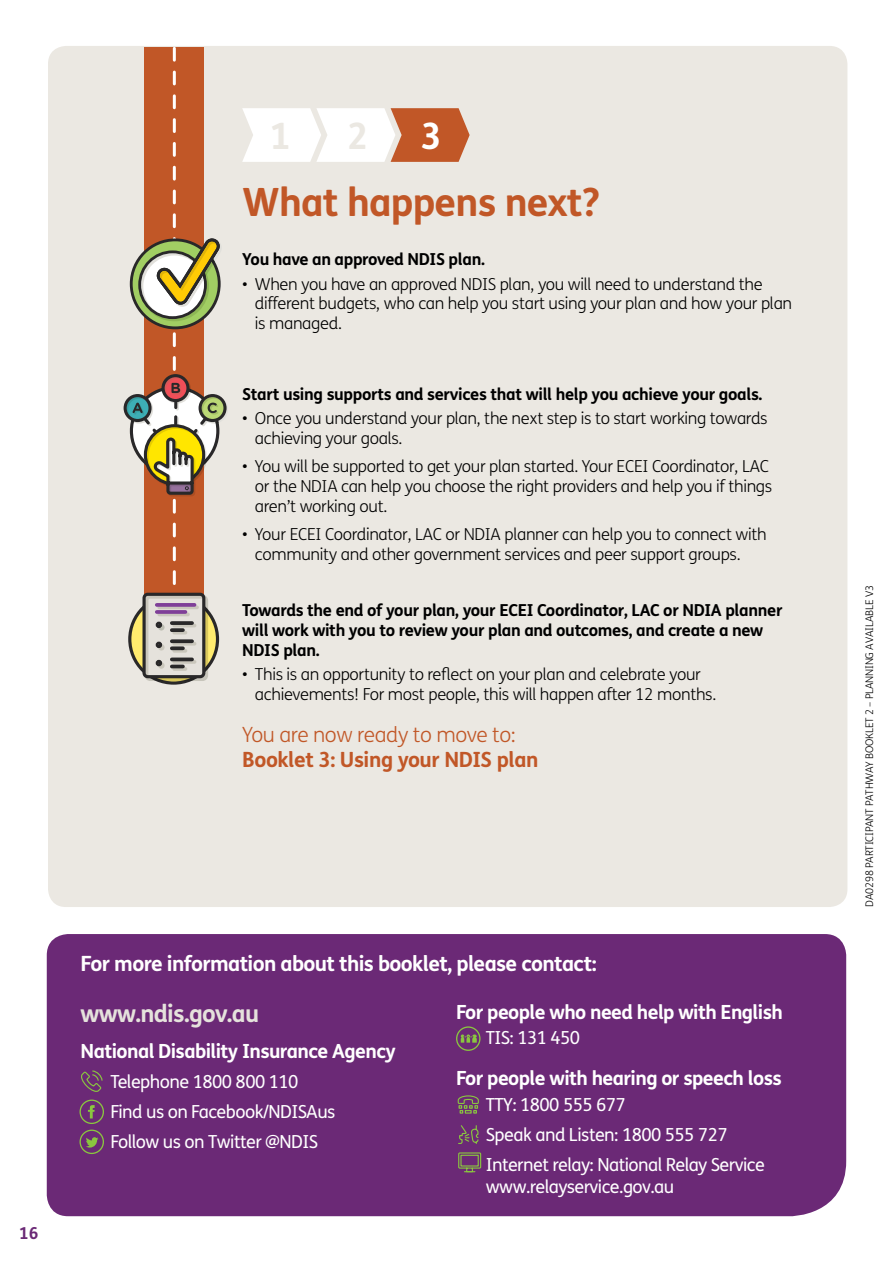
<style>
.page{position:relative;width:893px;height:1263px;background:#fff}
.page>*{position:absolute;margin:0;border:0;box-sizing:border-box;transform-origin:0 0}
.t1{font:700 39px "FS Me";letter-spacing:-.02em;color:#c15727}
.t2{font:700 36.45px "FS Me";color:#ebe8e2}
.t3{font:700 36.45px "FS Me";color:#fff}
.t4{font:700 24px "FS Me";letter-spacing:-.03em;color:#e5e2dc}
.t5{font:700 21px "FS Me";letter-spacing:-.03em;color:#fff}
.t6{font:700 21px "FS Me";letter-spacing:-.02em;color:#c15727}
.t7{font:300 21px "FS Me";letter-spacing:-.02em;color:#c15727}
.t8{font:700 19.5px "FS Me";letter-spacing:-.03em;color:#fff}
.t9{font:18px/21.6px "FS Me";letter-spacing:-.03em;color:#fff}
.t10{font:300 16.5px/19.8px "FS Me";letter-spacing:-.02em;color:#000}
.t11{font:700 16.5px/19.8px "FS Me";letter-spacing:-.02em;color:#000}
.t12{font:700 16.5px "FS Me";color:#6b2976}
.t13{font:300 10.5px "FS Me";letter-spacing:-.02em;color:#000}
</style>
<div class="page">
<div style="left:48px;top:46px;width:799px;height:861px;background:#ebe8e2;border-radius:18px"></div>
<div style="left:47px;top:934px;width:799px;height:282px;background:#6b2976"></div>
<svg style="left:80px;top:1070px;width:23px;height:24px"></svg>
<div style="left:80px;top:1129px;width:24px;height:25px;border:1px solid #8ac63f;border-radius:50%"></div>
<svg style="left:86px;top:1137px;width:12px;height:10px"></svg>
<svg style="left:88px;top:1105px;width:7px;height:13px"></svg>
<div style="left:80px;top:1099px;width:24px;height:25px;border:1px solid #8ac63f;border-radius:50%"></div>
<div style="left:456px;top:1026px;width:25px;height:25px;border:1px solid #8ac63f;border-radius:50%"></div>
<svg style="left:461px;top:1034px;width:16px;height:9px"></svg>
<svg style="left:457px;top:1095px;width:22px;height:19px"></svg>
<svg style="left:457px;top:1124px;width:22px;height:21px"></svg>
<svg style="left:124px;top:48px;width:103px;height:637px"></svg>
<svg style="left:242px;top:108px;width:228px;height:54px"></svg>
<svg style="left:458px;top:1152px;width:24px;height:62px"></svg>
<h2 class="t2" style="left:270px;top:113px;width:23px">1</h2>
<h2 class="t2" style="left:347px;top:113px;width:23px">2</h2>
<h2 class="t3" style="left:420px;top:113px;width:23px">3</h2>
<h2 class="t1" style="left:242px;top:178px;width:359px">What happens next?</h2>
<p class="t11" style="left:242px;top:250px;width:244px">You have an approved NDIS plan.</p>
<p class="t10" style="left:255px;top:274px;width:539px;text-indent:-13px">• When you have an approved NDIS plan, you will need to understand the different budgets, who can help you start using your plan and how your plan is managed.</p>
<p class="t11" style="left:242px;top:384px;width:522px">Start using supports and services that will help you achieve your goals.</p>
<p class="t10" style="left:255px;top:409px;width:514px;text-indent:-13px">• Once you understand your plan, the next step is to start working towards achieving your goals.</p>
<p class="t10" style="left:255px;top:457px;width:519px;text-indent:-13px">• You will be supported to get your plan started. Your ECEI Coordinator, LAC or the NDIA can help you choose the right providers and help you if things aren’t working out.</p>
<p class="t10" style="left:255px;top:525px;width:513px;text-indent:-13px">• Your ECEI Coordinator, LAC or NDIA planner can help you to connect with community and other government services and peer support groups.</p>
<p class="t11" style="left:242px;top:601px;width:542px">Towards the end of your plan, your ECEI Coordinator, LAC or NDIA planner will work with you to review your plan and outcomes, and create a new<br>NDIS plan.</p>
<p class="t10" style="left:255px;top:665px;width:463px;text-indent:-13px">• This is an opportunity to reflect on your plan and celebrate your achievements! For most people, this will happen after 12 months.</p>
<p class="t7" style="left:242px;top:723px;width:275px">You are now ready to move to:</p>
<p class="t6" style="left:242px;top:747px;width:298px">Booklet 3: Using your NDIS plan</p>
<p class="t12" style="left:19px;top:1223px;width:21px">16</p>
<h3 class="t5" style="left:81px;top:950px;width:518px">For more information about this booklet, please contact:</h3>
<p class="t4" style="left:81px;top:998px;width:180px">www.ndis.gov.au</p>
<p class="t8" style="left:81px;top:1039px;width:317px">National Disability Insurance Agency</p>
<p class="t9" style="left:110px;top:1071px;width:190px">Telephone 1800 800 110</p>
<p class="t9" style="left:110px;top:1102px;width:227px">Find us on Facebook/NDISAus</p>
<p class="t9" style="left:110px;top:1132px;width:209px">Follow us on Twitter @NDIS</p>
<p class="t8" style="left:456px;top:999px;width:328px">For people who need help with English</p>
<p class="t9" style="left:486px;top:1028px;width:96px">TIS: 131 450</p>
<p class="t8" style="left:456px;top:1066px;width:327px">For people with hearing or speech loss</p>
<p class="t9" style="left:486px;top:1094px;width:142px">TTY: 1800 555 677</p>
<p class="t9" style="left:486px;top:1124px;width:243px">Speak and Listen: 1800 555 727</p>
<p class="t9" style="left:486px;top:1154px;width:281px">Internet relay: National Relay Service www.relayservice.gov.au</p>
<p class="t13" style="left:863px;top:906px;width:323px;rotate:-90deg">DA0298 PARTICIPANT PATHWAY BOOKLET 2 – PLANNING AVAILABLE V3</p>
</div>
